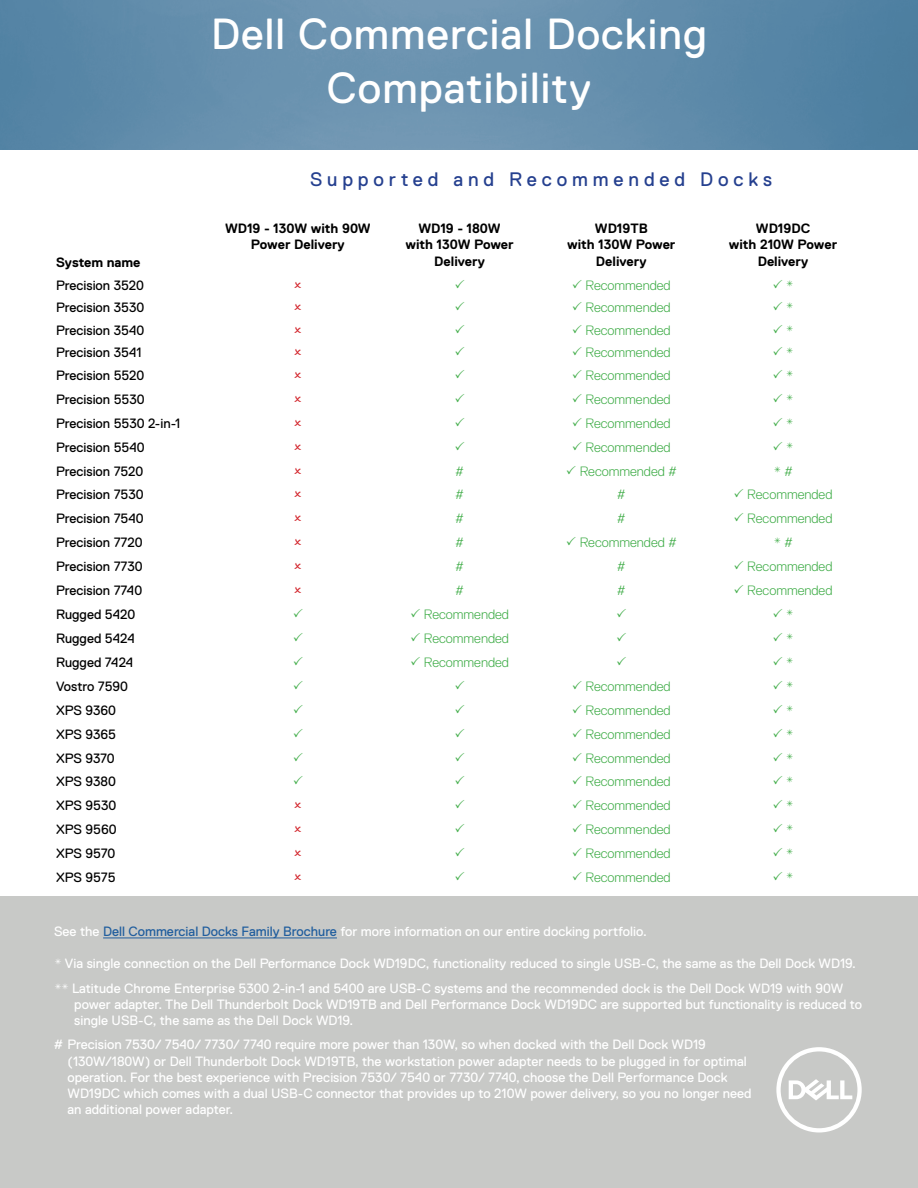
<style>
.page{position:relative;width:918px;height:1188px;background:#fff}
.page>*{position:absolute;margin:0;border:0;box-sizing:border-box;transform-origin:0 0}
.t1{font:43.5px "Dell Replica";letter-spacing:.025em;color:#fff}
.t2{font:19.5px "Dell Replica";letter-spacing:.25em;color:#25408f}
.t3{font:13.5px/16.2px "Dell Replica";color:#fff}
.t4{font:300 13.5px "Dell Replica";color:#41ad49}
.t5{font:13.5px "Dell Replica";color:#000}
.t6{font:700 13.5px/16.2px "Dell Replica";color:#000;text-align:center}
.t7{font:13.5px "Dell Replica";color:#41ad49}
.s1{font-weight:300}
.s2{color:#215e9e}
</style>
<div class="page">
<img style="left:0;top:0;width:918px;height:150px">
<div style="left:0;top:897px;width:918px;height:291px;background:#c8c9c7"></div>
<hr style="left:103px;top:938px;width:234px;height:1px;background:#215e9e">
<svg style="left:776px;top:1047px;width:86px;height:85px"></svg>
<p class="t1" style="left:211px;top:10px;width:497px">Dell Commercial Docking</p>
<p class="t1" style="left:327px;top:64px;width:266px">Compatibility</p>
<p class="t6" style="left:56px;top:255px;width:86px">System name</p>
<p class="t2" style="left:310px;top:168px;width:464px">Supported and Recommended Docks</p>
<p class="t6" style="left:225px;top:221px;width:147px">WD19 - 130W with 90W<br>Power Delivery</p>
<p class="t6" style="left:418px;top:221px;width:84px">WD19 - 180W</p>
<p class="t6" style="left:405px;top:237px;width:110px">with 130W Power<br>Delivery</p>
<p class="t6" style="left:595px;top:221px;width:54px">WD19TB</p>
<p class="t6" style="left:567px;top:237px;width:110px">with 130W Power<br>Delivery</p>
<p class="t6" style="left:756px;top:221px;width:56px">WD19DC</p>
<p class="t6" style="left:729px;top:237px;width:110px">with 210W Power<br>Delivery</p>
<p class="t5" style="left:56px;top:278px;width:89px">Precision 3520</p>
<p class="t4" style="left:586px;top:278px;width:87px">Recommended</p>
<p class="t7" style="left:786px;top:278px;width:9px">*</p>
<p class="t5" style="left:56px;top:300px;width:90px">Precision 3530</p>
<p class="t4" style="left:586px;top:300px;width:87px">Recommended</p>
<p class="t7" style="left:786px;top:300px;width:9px">*</p>
<p class="t5" style="left:56px;top:323px;width:90px">Precision 3540</p>
<p class="t4" style="left:586px;top:323px;width:87px">Recommended</p>
<p class="t7" style="left:786px;top:323px;width:9px">*</p>
<p class="t5" style="left:56px;top:345px;width:87px">Precision 3541</p>
<p class="t4" style="left:586px;top:345px;width:87px">Recommended</p>
<p class="t7" style="left:786px;top:345px;width:9px">*</p>
<p class="t5" style="left:56px;top:368px;width:90px">Precision 5520</p>
<p class="t4" style="left:586px;top:368px;width:87px">Recommended</p>
<p class="t7" style="left:786px;top:368px;width:9px">*</p>
<p class="t5" style="left:56px;top:392px;width:90px">Precision 5530</p>
<p class="t4" style="left:586px;top:392px;width:87px">Recommended</p>
<p class="t7" style="left:786px;top:392px;width:9px">*</p>
<p class="t5" style="left:56px;top:416px;width:126px">Precision 5530 2-in-1</p>
<p class="t4" style="left:586px;top:416px;width:87px">Recommended</p>
<p class="t7" style="left:786px;top:416px;width:9px">*</p>
<p class="t5" style="left:56px;top:439px;width:90px">Precision 5540</p>
<p class="t4" style="left:586px;top:439px;width:87px">Recommended</p>
<p class="t7" style="left:786px;top:439px;width:9px">*</p>
<p class="t5" style="left:56px;top:463px;width:89px">Precision 7520</p>
<p class="t4" style="left:455px;top:463px;width:10px">#</p>
<p class="t4" style="left:580px;top:463px;width:98px">Recommended #</p>
<p class="t7" style="left:773px;top:463px;width:21px">* <span class="s1">#</span></p>
<p class="t5" style="left:56px;top:487px;width:89px">Precision 7530</p>
<p class="t4" style="left:455px;top:487px;width:10px">#</p>
<p class="t4" style="left:617px;top:487px;width:10px">#</p>
<p class="t4" style="left:747px;top:487px;width:87px">Recommended</p>
<p class="t5" style="left:56px;top:511px;width:89px">Precision 7540</p>
<p class="t4" style="left:455px;top:511px;width:10px">#</p>
<p class="t4" style="left:617px;top:511px;width:10px">#</p>
<p class="t4" style="left:747px;top:511px;width:87px">Recommended</p>
<p class="t5" style="left:56px;top:535px;width:88px">Precision 7720</p>
<p class="t4" style="left:455px;top:535px;width:10px">#</p>
<p class="t4" style="left:580px;top:535px;width:98px">Recommended #</p>
<p class="t7" style="left:773px;top:535px;width:21px">* <span class="s1">#</span></p>
<p class="t5" style="left:56px;top:559px;width:88px">Precision 7730</p>
<p class="t4" style="left:455px;top:559px;width:10px">#</p>
<p class="t4" style="left:617px;top:559px;width:10px">#</p>
<p class="t4" style="left:747px;top:559px;width:87px">Recommended</p>
<p class="t5" style="left:56px;top:583px;width:88px">Precision 7740</p>
<p class="t4" style="left:455px;top:583px;width:10px">#</p>
<p class="t4" style="left:617px;top:583px;width:10px">#</p>
<p class="t4" style="left:747px;top:583px;width:87px">Recommended</p>
<p class="t5" style="left:56px;top:607px;width:81px">Rugged 5420</p>
<p class="t4" style="left:424px;top:607px;width:87px">Recommended</p>
<p class="t7" style="left:786px;top:607px;width:9px">*</p>
<p class="t5" style="left:56px;top:631px;width:80px">Rugged 5424</p>
<p class="t4" style="left:424px;top:631px;width:87px">Recommended</p>
<p class="t7" style="left:786px;top:631px;width:9px">*</p>
<p class="t5" style="left:56px;top:655px;width:79px">Rugged 7424</p>
<p class="t4" style="left:424px;top:655px;width:87px">Recommended</p>
<p class="t7" style="left:786px;top:655px;width:9px">*</p>
<p class="t5" style="left:56px;top:679px;width:73px">Vostro 7590</p>
<p class="t4" style="left:586px;top:679px;width:87px">Recommended</p>
<p class="t7" style="left:786px;top:679px;width:9px">*</p>
<p class="t5" style="left:56px;top:703px;width:61px">XPS 9360</p>
<p class="t4" style="left:586px;top:703px;width:87px">Recommended</p>
<p class="t7" style="left:786px;top:703px;width:9px">*</p>
<p class="t5" style="left:56px;top:726px;width:61px">XPS 9365</p>
<p class="t4" style="left:586px;top:726px;width:87px">Recommended</p>
<p class="t7" style="left:786px;top:726px;width:9px">*</p>
<p class="t5" style="left:56px;top:750px;width:60px">XPS 9370</p>
<p class="t4" style="left:586px;top:750px;width:87px">Recommended</p>
<p class="t7" style="left:786px;top:750px;width:9px">*</p>
<p class="t5" style="left:56px;top:774px;width:61px">XPS 9380</p>
<p class="t4" style="left:586px;top:774px;width:87px">Recommended</p>
<p class="t7" style="left:786px;top:774px;width:9px">*</p>
<p class="t5" style="left:56px;top:798px;width:62px">XPS 9530</p>
<p class="t4" style="left:586px;top:798px;width:87px">Recommended</p>
<p class="t7" style="left:786px;top:798px;width:9px">*</p>
<p class="t5" style="left:56px;top:822px;width:62px">XPS 9560</p>
<p class="t4" style="left:586px;top:822px;width:87px">Recommended</p>
<p class="t7" style="left:786px;top:822px;width:9px">*</p>
<p class="t5" style="left:56px;top:846px;width:61px">XPS 9570</p>
<p class="t4" style="left:586px;top:846px;width:87px">Recommended</p>
<p class="t7" style="left:786px;top:846px;width:9px">*</p>
<p class="t5" style="left:56px;top:870px;width:61px">XPS 9575</p>
<p class="t4" style="left:586px;top:870px;width:87px">Recommended</p>
<p class="t7" style="left:786px;top:870px;width:9px">*</p>
<p class="t3" style="left:54px;top:923px;width:595px">See the <span class="s2">Dell Commercial Docks Family Brochure</span> for more information on our entire docking portfolio.</p>
<p class="t3" style="left:54px;top:956px;width:804px">* Via single connection on the Dell Performance Dock WD19DC, functionality reduced to single USB-C, the same as the Dell Dock WD19.</p>
<p class="t3" style="left:74px;top:980px;width:789px;text-indent:-20px">** Latitude Chrome Enterprise 5300 2-in-1 and 5400 are USB-C systems and the recommended dock is the Dell Dock WD19 with 90W power adapter. The Dell Thunderbolt Dock WD19TB and Dell Performance Dock WD19DC are supported but functionality is reduced to single USB-C, the same as the Dell Dock WD19.</p>
<p class="t3" style="left:68px;top:1037px;width:686px;text-indent:-14px"># Precision 7530/ 7540/ 7730/ 7740 require more power than 130W, so when docked with the Dell Dock WD19 (130W/180W) or Dell Thunderbolt Dock WD19TB, the workstation power adapter needs to be plugged in for optimal operation. For the best experience with Precision 7530/ 7540 or 7730/ 7740, choose the Dell Performance Dock WD19DC which comes with a dual USB-C connector that provides up to 210W power delivery, so you no longer need an additional power adapter.</p>
</div>
